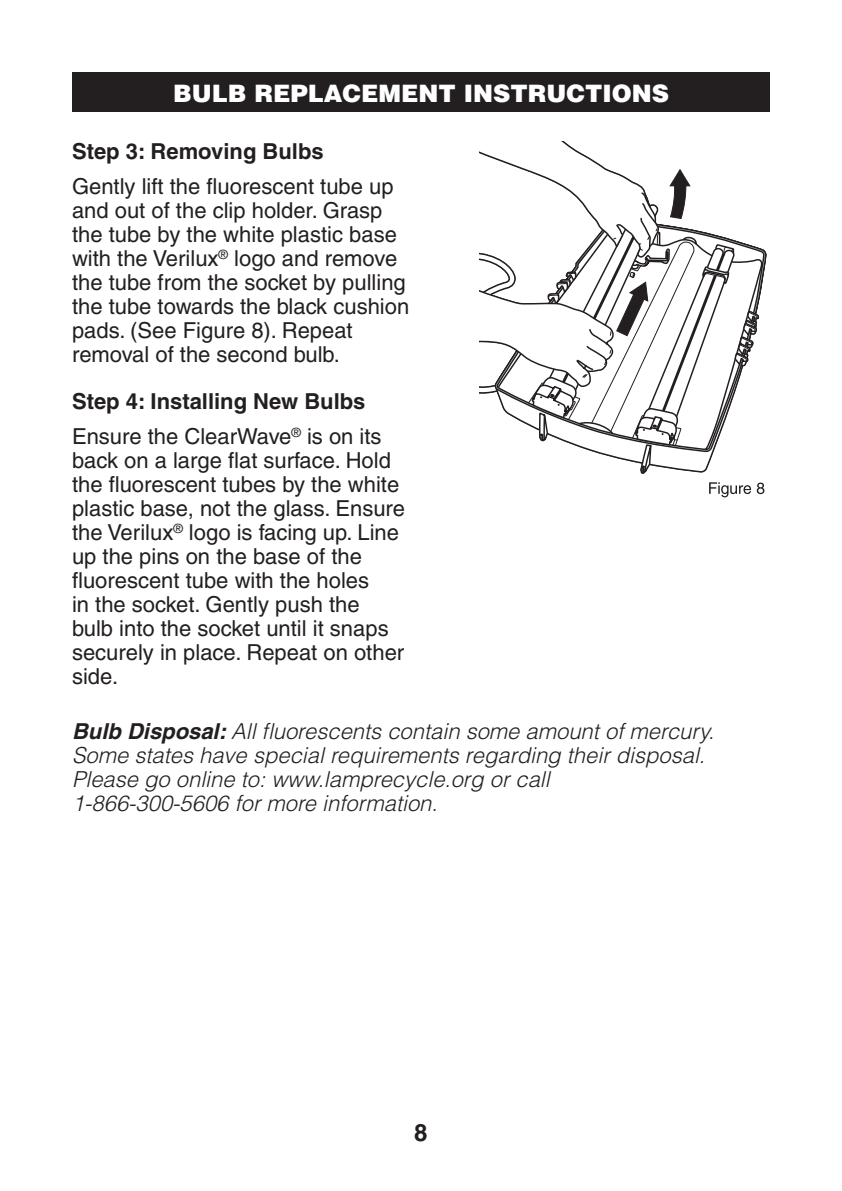
<style>
.page{position:relative;width:842px;height:1191px;background:#fff}
.page>*{position:absolute;margin:0;border:0;box-sizing:border-box;transform-origin:0 0}
.t1{font:900 24px "Helvetica";color:#fff}
.t2{font:700 24px "Helvetica";color:#231f20}
.t3{font:22px/24px "Helvetica";color:#231f20}
.t4{font:italic 300 22px/24px "Helvetica";color:#231f20}
.t5{font:700 22px "Helvetica";color:#231f20}
.s1{font-weight:700}
</style>
<div class="page">
<svg style="left:479px;top:142px;width:285px;height:356px"></svg>
<div style="left:72px;top:72px;width:698px;height:40px;background:#231f20"></div>
<p class="t1" style="left:173px;top:84px;width:497px">BULB REPLACEMENT INSTRUCTIONS</p>
<p class="t5" style="left:72px;top:143px;width:253px">Step 3: Removing Bulbs</p>
<p class="t3" style="left:72px;top:176px;width:339px">Gently lift the fluorescent tube up and out of the clip holder. Grasp the tube by the white plastic base with the Verilux<sup>®</sup> logo and remove the tube from the socket by pulling the tube towards the black cushion pads. (See Figure 8). Repeat removal of the second bulb.</p>
<p class="t3" style="left:72px;top:385px;width:311px;line-height:35.4px"><span class="s1">Step 4: Installing New Bulbs<br></span>Ensure the ClearWave<sup>®</sup> is on its</p>
<p class="t3" style="left:72px;top:450px;width:335px">back on a large flat surface. Hold the fluorescent tubes by the white plastic base, not the glass. Ensure the Verilux<sup>®</sup> logo is facing up. Line up the pins on the base of the fluorescent tube with the holes<br>in the socket. Gently push the bulb into the socket until it snaps securely in place. Repeat on other side.</p>
<p class="t4" style="left:72px;top:721px;width:644px"><span class="s1">Bulb Disposal:</span> All fluorescents contain some amount of mercury.<br>Some states have special requirements regarding their disposal.<br>Please go online to: www.lamprecycle.org or call<br>1-866-300-5606 for more information.</p>
<p class="t2" style="left:414px;top:1124px;width:15px">8</p>
</div>
